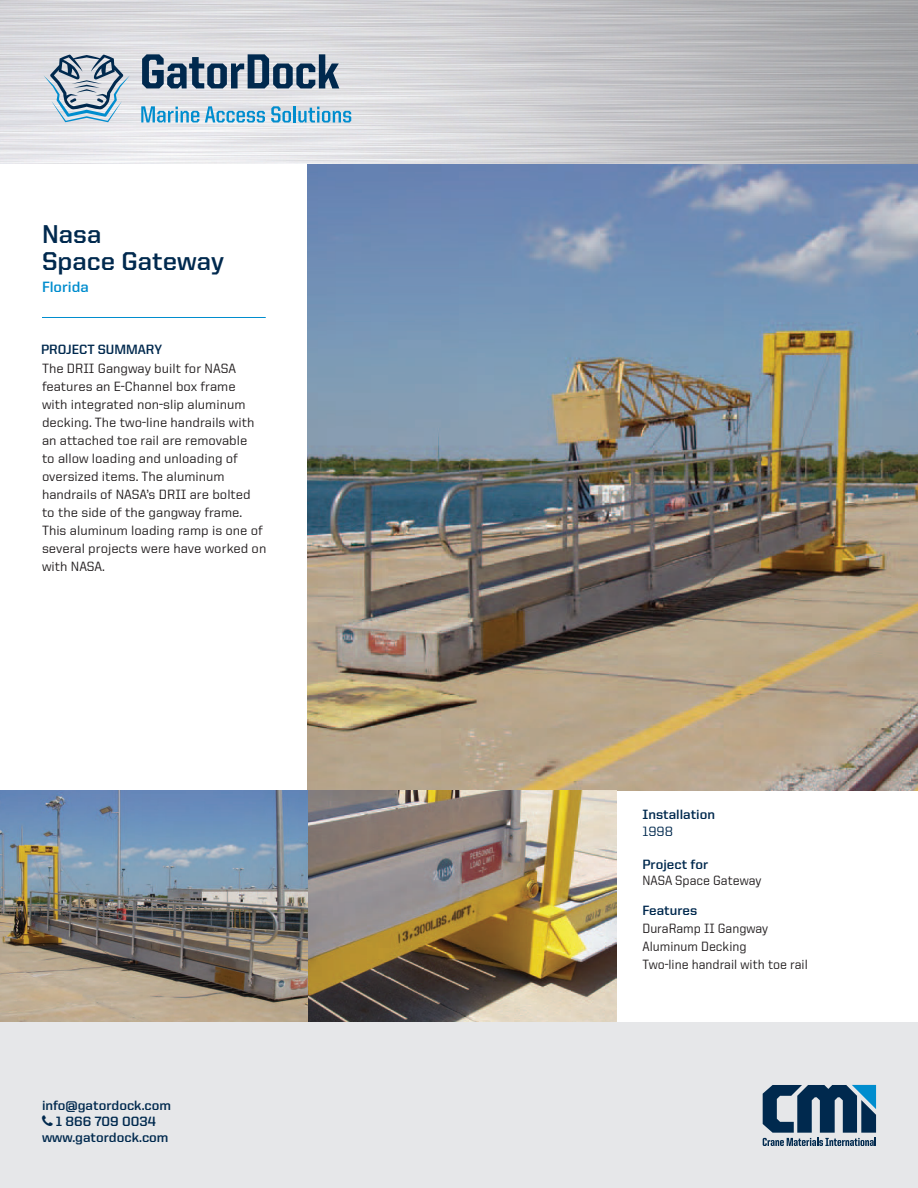
<style>
.page{position:relative;width:918px;height:1188px;background:#fff}
.page>*{position:absolute;margin:0;border:0;box-sizing:border-box;transform-origin:0 0}
.t1{font:700 25.95px "United Sans Reg";color:#00294e}
.t2{font:700 15px "United Sans Reg";color:#008dce}
.t3{font:500 13.5px/18px "United Sans Reg";color:#231f20}
.t4{font:700 13.5px "United Sans Reg";color:#00294e}
.t5{font:500 13.5px "United Sans Reg";color:#231f20;scale:.95 1}
.t6{font:500 13.5px "United Sans Reg";color:#00294e}
</style>
<div class="page">
<img style="left:308px;top:164px;width:610px;height:626px">
<img style="left:0;top:0;width:918px;height:164px">
<hr style="left:42px;top:317px;width:224px;height:1px;background:#008dce">
<img style="left:308px;top:790px;width:308px;height:232px">
<img style="left:0;top:790px;width:308px;height:232px">
<div style="left:0;top:1022px;width:918px;height:166px;background:#e6e7e9"></div>
<svg style="left:763px;top:1085px;width:113px;height:61px"></svg>
<svg style="left:142px;top:54px;width:197px;height:34px;background:#74879b"></svg>
<svg style="left:141px;top:106px;width:58px;height:16px"></svg>
<svg style="left:205px;top:106px;width:60px;height:16px"></svg>
<svg style="left:271px;top:106px;width:20px;height:16px"></svg>
<hr style="left:293px;top:106px;width:3px;height:16px;background:#008dce">
<svg style="left:298px;top:107px;width:53px;height:15px"></svg>
<svg style="left:44px;top:55px;width:86px;height:67px;background:#a9bac8"></svg>
<p class="t1" style="left:42px;top:220px;width:61px">Nasa</p>
<p class="t1" style="left:42px;top:247px;width:183px">Space Gateway</p>
<p class="t2" style="left:42px;top:279px;width:48px">Florida</p>
<p class="t4" style="left:41px;top:342px;width:123px">PROJECT SUMMARY</p>
<p class="t3" style="left:42px;top:359px;width:226px">The DRII Gangway built for NASA features an E-Channel box frame<br>with integrated non-slip aluminum decking. The two-line handrails with an attached toe rail are removable<br>to allow loading and unloading of oversized items. The aluminum handrails of NASA’s DRII are bolted to the side of the gangway frame.<br>This aluminum loading ramp is one of several projects were have worked on with NASA.</p>
<p class="t4" style="left:42px;top:1098px;width:131px">info@gatordock.com</p>
<p class="t4" style="left:56px;top:1114px;width:102px">1 866 709 0034</p>
<p class="t4" style="left:42px;top:1130px;width:128px">www.gatordock.com</p>
<p class="t4" style="left:642px;top:807px;width:74px">Installation</p>
<p class="t6" style="left:642px;top:824px;width:32px">1998</p>
<p class="t4" style="left:642px;top:857px;width:67px">Project for</p>
<p class="t5" style="left:642px;top:873px;width:127px">NASA Space Gateway</p>
<p class="t4" style="left:642px;top:903px;width:56px">Features</p>
<p class="t5" style="left:642px;top:921px;width:134px">DuraRamp II Gangway</p>
<p class="t5" style="left:642px;top:939px;width:111px">Aluminum Decking</p>
<p class="t5" style="left:642px;top:957px;width:176px">Two-line handrail with toe rail</p>
</div>
